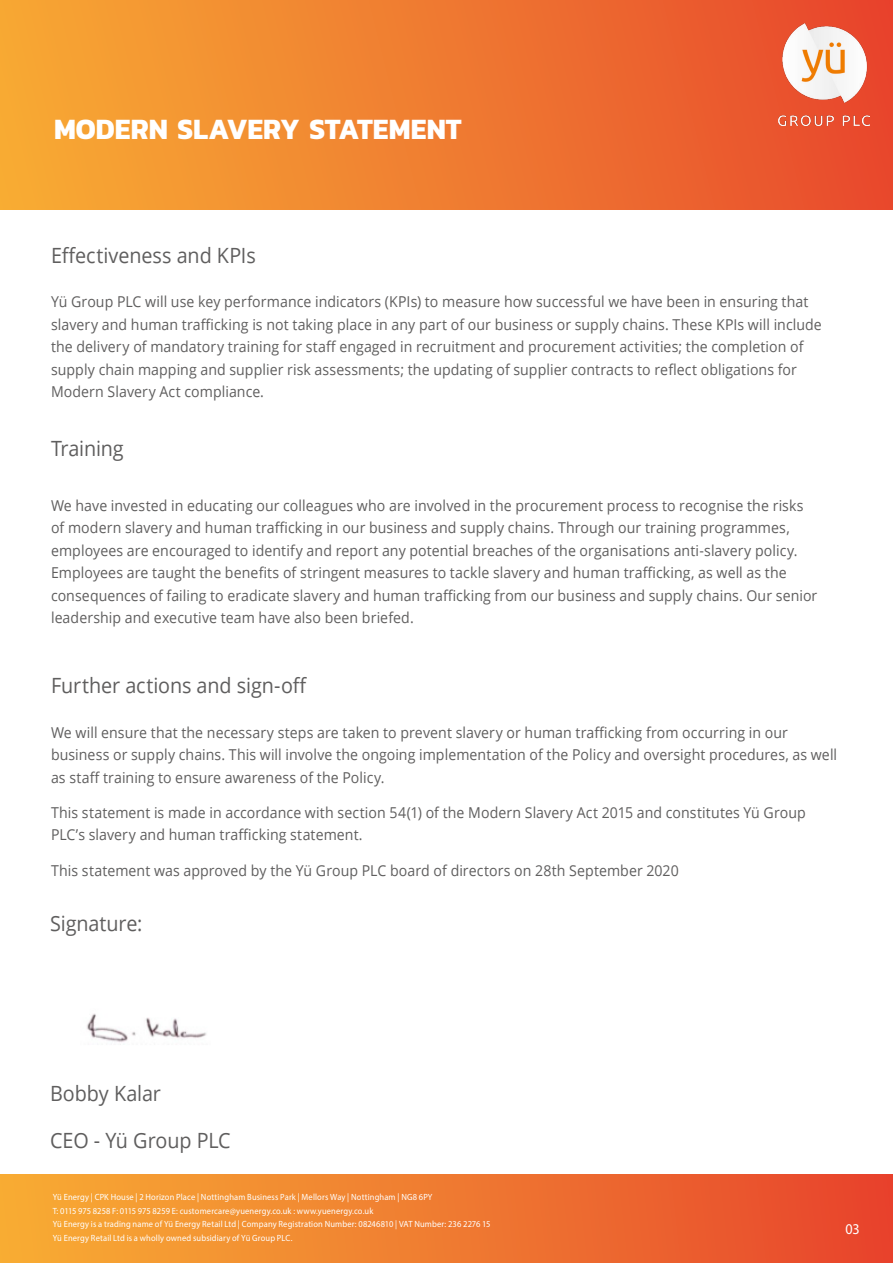
<style>
.page{position:relative;width:893px;height:1263px;background:#fff}
.page>*{position:absolute;margin:0;border:0;box-sizing:border-box;transform-origin:0 0}
.t1{font:700 30px "Kanit";color:#fff;scale:.94 1}
.t2{font:21px "Open Sans";letter-spacing:-.005em;color:#5f5e5e;scale:.94 1}
.t3{font:15px/22.5px "Open Sans";letter-spacing:.005em;color:#5f5e5e;scale:.94 1}
.t4{font:15px "Myriad Pro";color:#fff;scale:.94 1}
.t5{font:9px/13.5px "Myriad Pro";letter-spacing:.015em;color:#fff;scale:.94 1}
</style>
<div class="page">
<div style="left:0;top:0;width:893px;height:210px;background:linear-gradient(to right,#f7ac34,#e8482d)"></div>
<div style="left:0;top:1174px;width:893px;height:89px;background:linear-gradient(to right,#f8ae34,#e7442d)"></div>
<img style="left:779px;top:23px;width:91px;height:102px">
<img style="left:87px;top:1013px;width:120px;height:29px">
<h1 class="t1" style="left:54px;top:106px;width:435px">MODERN SLAVERY STATEMENT</h1>
<h2 class="t2" style="left:51px;top:241px;width:219px">Effectiveness and KPIs</h2>
<p class="t3" style="left:51px;top:290px;width:822px">Yü Group PLC will use key performance indicators (KPIs) to measure how successful we have been in ensuring that slavery and human trafficking is not taking place in any part of our business or supply chains. These KPIs will include the delivery of mandatory training for staff engaged in recruitment and procurement activities; the completion of supply chain mapping and supplier risk assessments; the updating of supplier contracts to reflect obligations for Modern Slavery Act compliance.</p>
<h2 class="t2" style="left:51px;top:434px;width:79px">Training</h2>
<p class="t3" style="left:51px;top:493px;width:817px">We have invested in educating our colleagues who are involved in the procurement process to recognise the risks of modern slavery and human trafficking in our business and supply chains. Through our training programmes, employees are encouraged to identify and report any potential breaches of the organisations anti-slavery policy.<br>Employees are taught the benefits of stringent measures to tackle slavery and human trafficking, as well as the consequences of failing to eradicate slavery and human trafficking from our business and supply chains. Our senior leadership and executive team have also been briefed.</p>
<h2 class="t2" style="left:51px;top:671px;width:274px">Further actions and sign-off</h2>
<p class="t3" style="left:51px;top:720px;width:838px">We will ensure that the necessary steps are taken to prevent slavery or human trafficking from occurring in our business or supply chains. This will involve the ongoing implementation of the Policy and oversight procedures, as well as staff training to ensure awareness of the Policy.</p>
<p class="t3" style="left:51px;top:801px;width:804px">This statement is made in accordance with section 54(1) of the Modern Slavery Act 2015 and constitutes Yü Group<br>PLC’s slavery and human trafficking statement.</p>
<p class="t3" style="left:51px;top:858px;width:669px">This statement was approved by the Yü Group PLC board of directors on 28th September 2020</p>
<h2 class="t2" style="left:50px;top:909px;width:100px">Signature:</h2>
<h2 class="t2" style="left:50px;top:1079px;width:119px">Bobby Kalar</h2>
<h2 class="t2" style="left:50px;top:1125px;width:194px">CEO - Yü Group PLC</h2>
<p class="t5" style="left:53px;top:1190px;width:467px">Yü Energy | CPK House | 2 Horizon Place | Nottingham Business Park | Mellors Way | Nottingham | NG8 6PY<br>T: 0115 975 8258 F: 0115 975 8259 E: customercare@yuenergy.co.uk : www.yuenergy.co.uk<br>Yü Energy is a trading name of Yü Energy Retail Ltd | Company Registration Number: 08246810 | VAT Number: 236 2276 15<br>Yü Energy Retail Ltd is a wholly owned subsidiary of Yü Group PLC.</p>
<p class="t4" style="left:845px;top:1219px;width:17px">03</p>
</div>
